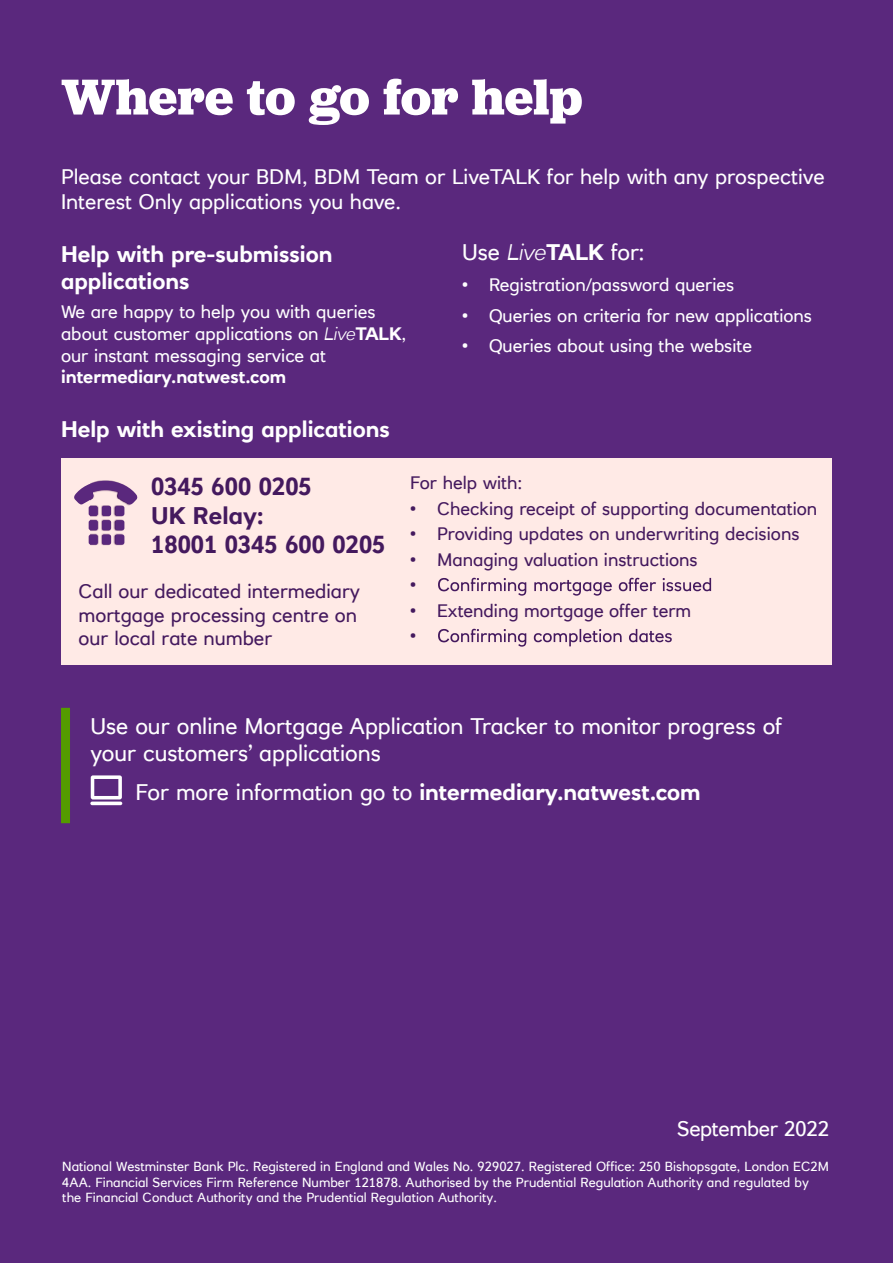
<style>
.page{position:relative;width:893px;height:1263px;background:#5a287d}
.page>*{position:absolute;margin:0;border:0;box-sizing:border-box;transform-origin:0 0}
.t1{font:700 52.5px "Jubilat";letter-spacing:.005em;color:#fff}
.t2{font:700 24px/28.8px "RN House Sans";color:#44195e}
.t3{font:22.5px/39px "RN House Sans";color:#fff}
.t4{font:700 22.5px/27px "RN House Sans";color:#fff}
.t5{font:21px/25.2px "RN House Sans";color:#fff}
.t6{font:21px "RN House Sans";letter-spacing:-.02em;color:#fff}
.t7{font:19.5px/23.4px "RN House Sans";color:#44195e}
.t8{font:18px/21.6px "RN House Sans";color:#fff}
.t9{font:18px/25.5px "RN House Sans";color:#44195e}
.t10{font:700 18px "RN House Sans";color:#fff}
.t11{font:13.2px/15.8px "RN House Sans";color:#fff}
.s1{font-weight:300;font-style:italic}
.s2{font-weight:700}
</style>
<div class="page">
<div style="left:61px;top:459px;width:771px;height:206px;background:#ffeae6"></div>
<svg style="left:438px;top:578px;width:273px;height:18px"></svg>
<svg style="left:438px;top:629px;width:234px;height:18px"></svg>
<img style="left:91px;top:480px;width:31px;height:66px">
<svg style="left:90px;top:775px;width:32px;height:30px"></svg>
<svg style="left:74px;top:481px;width:64px;height:64px"></svg>
<div style="left:61px;top:708px;width:9px;height:115px;background:#549b00"></div>
<h1 class="t1" style="left:61px;top:63px;width:523px">Where to go for help</h1>
<h3 class="t5" style="left:61px;top:163px;width:765px">Please contact your BDM, BDM Team or LiveTALK for help with any prospective<br>Interest Only applications you have.</h3>
<h3 class="t4" style="left:61px;top:240px;width:273px">Help with pre-submission applications</h3>
<h3 class="t3" style="left:462px;top:233px;width:184px">Use <span class="s1">Live</span><span class="s2">TALK</span> for:</h3>
<h3 class="t8" style="left:462px;top:274px;width:274px">• Registration/password queries</h3>
<h3 class="t8" style="left:462px;top:304px;width:352px">• Queries on criteria for new applications</h3>
<h3 class="t8" style="left:462px;top:335px;width:292px">• Queries about using the website</h3>
<h3 class="t8" style="left:61px;top:301px;width:347px">We are happy to help you with queries about customer applications on <span class="s1">Live</span><span class="s2">TALK</span>, our instant messaging service at</h3>
<h3 class="t10" style="left:61px;top:366px;width:227px">intermediary.natwest.com</h3>
<h3 class="t4" style="left:61px;top:416px;width:330px">Help with existing applications</h3>
<h2 class="t2" style="left:151px;top:472px;width:236px">0345 600 0205<br>UK Relay:<br>18001 0345 600 0205</h2>
<h3 class="t7" style="left:79px;top:580px;width:283px">Call our dedicated intermediary mortgage processing centre on our local rate number</h3>
<h3 class="t9" style="left:410px;top:470px;width:114px">For help with:</h3>
<h3 class="t9" style="left:410px;top:495px;width:409px">• Checking receipt of supporting documentation</h3>
<h3 class="t9" style="left:410px;top:521px;width:391px">• Providing updates on underwriting decisions</h3>
<h3 class="t9" style="left:410px;top:546px;width:289px">• Managing valuation instructions •</h3>
<h3 class="t9" style="left:410px;top:597px;width:283px">• Extending mortgage offer term •</h3>
<h3 class="t3" style="left:90px;top:706px;width:693px">Use our online Mortgage Application Tracker to monitor progress of</h3>
<h3 class="t3" style="left:135px;top:733px;width:567px;text-indent:-45px">your customers’ applications<br>For more information go to <span class="s2">intermediary.natwest.com</span></h3>
<h3 class="t6" style="left:677px;top:1115px;width:154px">September 2022</h3>
<p class="t11" style="left:62px;top:1158px;width:768px">National Westminster Bank Plc. Registered in England and Wales No. 929027. Registered Office: 250 Bishopsgate, London EC2M<br>4AA. Financial Services Firm Reference Number 121878. Authorised by the Prudential Regulation Authority and regulated by the Financial Conduct Authority and the Prudential Regulation Authority.</p>
</div>
